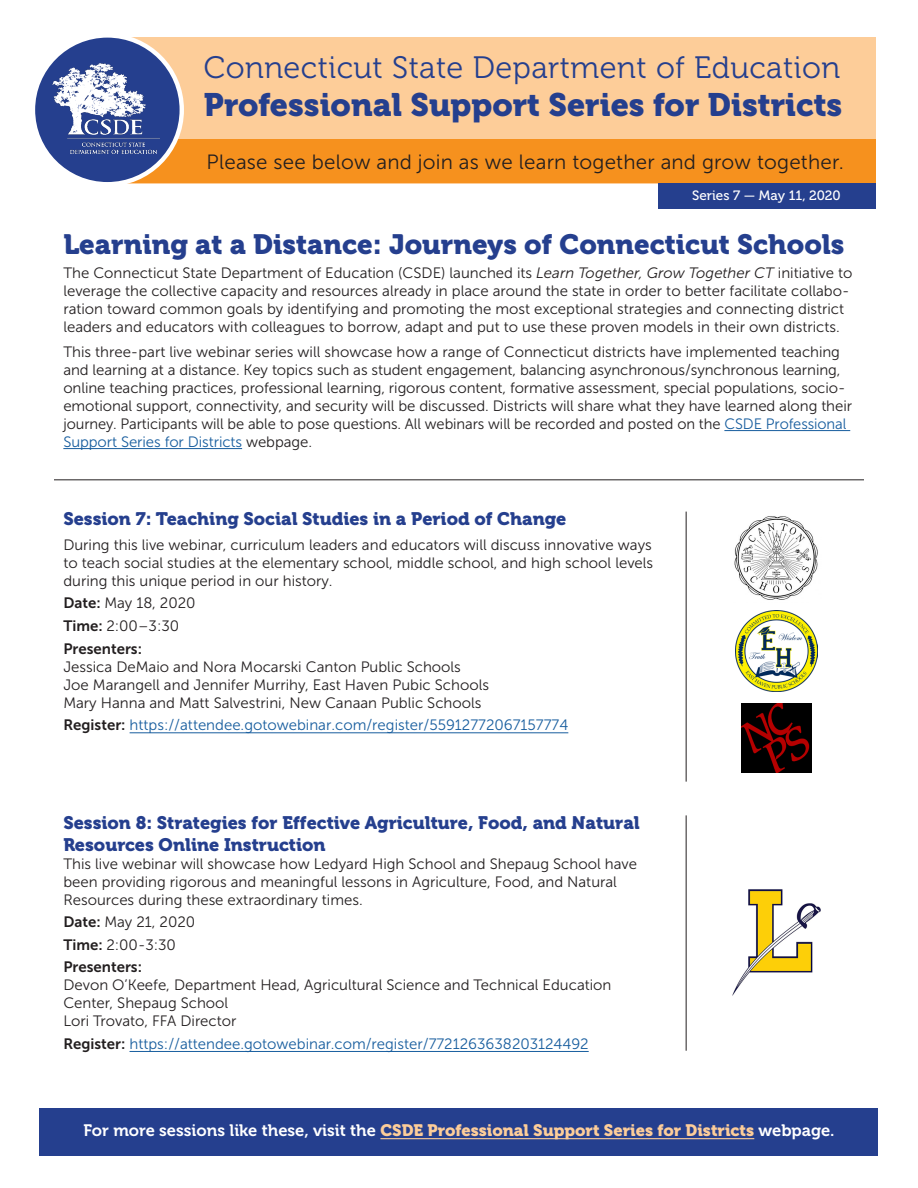
<style>
.page{position:relative;width:918px;height:1188px;background:#fff}
.page>*{position:absolute;margin:0;border:0;box-sizing:border-box;transform-origin:0 0}
.t1{font:32.25px "Museo 900";color:#253f8e}
.t2{font:30.9px "Museo 300";letter-spacing:.015em;color:#253f8e}
.t3{font:27.75px "Museo 900";color:#253f8e}
.t4{font:20.55px "Museo Sans 300";letter-spacing:.01em;color:#231f20}
.t5{font:18px/21.6px "Museo 900";color:#253f8e}
.t6{font:16.5px "Museo 700";color:#fff}
.t7{font:15px/18px "Museo Sans 300";color:#231f20}
.t8{font:15px "Museo Sans 300";color:#175d9e}
.t9{font:15px/22.6px "Museo Sans 700";color:#231f20}
.t10{font:13.5px "Museo 500";color:#fff}
.s1{font-style:italic}
.s2{color:#175d9e}
.s3{font-family:"Museo Sans 300"}
.s4{font-family:"Museo Sans 700";color:#231f20}
.s5{font-family:"Museo 900";color:#fdcd99}
</style>
<div class="page">
<div style="left:40px;top:1108px;width:838px;height:47px;background:#253f8e"></div>
<div style="left:100px;top:37px;width:775px;height:146px;background:#fdcd99"></div>
<div style="left:100px;top:139px;width:775px;height:44px;background:#f6911e"></div>
<div style="left:33px;top:35px;width:149px;height:149px;background:#253f8e;border-radius:50%"></div>
<div style="left:31px;top:33px;width:153px;height:153px;border:4px solid #fff;border-radius:50%"></div>
<hr style="left:686px;top:815px;width:1px;height:236px;background:#231f20">
<hr style="left:686px;top:512px;width:1px;height:270px;background:#231f20">
<hr style="left:54px;top:479px;width:810px;height:1px;background:#231f20">
<div style="left:658px;top:183px;width:217px;height:25px;background:#253f8e"></div>
<img style="left:52px;top:63px;width:107px;height:90px">
<hr style="left:724px;top:430px;width:126px;height:1px;background:#175d9e">
<hr style="left:63px;top:448px;width:179px;height:1px;background:#175d9e">
<img style="left:734px;top:516px;width:84px;height:84px">
<img style="left:736px;top:611px;width:81px;height:81px">
<img style="left:742px;top:704px;width:69px;height:69px">
<img style="left:732px;top:889px;width:89px;height:107px">
<hr style="left:380px;top:1138px;width:374px;height:1px;background:#fdcd99">
<hr style="left:130px;top:732px;width:438px;height:1px;background:#175d9e">
<hr style="left:130px;top:1051px;width:459px;height:1px;background:#175d9e">
<p class="t2" style="left:204px;top:51px;width:638px">Connecticut State Department of Education</p>
<p class="t1" style="left:204px;top:87px;width:640px">Professional Support Series for Districts</p>
<p class="t4" style="left:207px;top:151px;width:639px">Please see below and join as we learn together and grow together.</p>
<p class="t10" style="left:692px;top:188px;width:150px">Series 7 — May 11, 2020</p>
<p class="t3" style="left:63px;top:228px;width:783px">Learning at a Distance: Journeys of Connecticut Schools</p>
<p class="t7" style="left:63px;top:264px;width:791px">The Connecticut State Department of Education (CSDE) launched its <span class="s1">Learn Together, Grow Together CT</span> initiative to leverage the collective capacity and resources already in place around the state in order to better facilitate collabo&shy;ration toward common goals by identifying and promoting the most exceptional strategies and connecting district leaders and educators with colleagues to borrow, adapt and put to use these proven models in their own districts.</p>
<p class="t7" style="left:63px;top:343px;width:790px">This three-part live webinar series will showcase how a range of Connecticut districts have implemented teaching and learning at a distance. Key topics such as student engagement, balancing asynchronous/synchronous learning, online teaching practices, professional learning, rigorous content, formative assessment, special populations, socio&shy;emotional support, connectivity, and security will be discussed. Districts will share what they have learned along their journey. Participants will be able to pose questions. All webinars will be recorded and posted on the <span class="s2">CSDE Professional Support Series for Districts</span> webpage.</p>
<p class="t5" style="left:63px;top:508px;width:505px">Session 7: Teaching Social Studies in a Period of Change</p>
<p class="t7" style="left:63px;top:536px;width:591px;text-align:justify">During this live webinar, curriculum leaders and educators will discuss innovative ways to teach social studies at the elementary school, middle school, and high school levels during this unique period in our history.</p>
<p class="t9" style="left:63px;top:592px;width:134px">Date: <span class="s3">May 18, 2020<br></span>Time: <span class="s3">2:00–3:30<br></span>Presenters:</p>
<p class="t7" style="left:63px;top:658px;width:427px">Jessica DeMaio and Nora Mocarski Canton Public Schools<br>Joe Marangell and Jennifer Murrihy, East Haven Pubic Schools<br>Mary Hanna and Matt Salvestrini, New Canaan Public Schools</p>
<p class="t8" style="left:63px;top:717px;width:506px"><span class="s4">Register:</span> https://attendee.gotowebinar.com/register/55912772067157774</p>
<p class="t5" style="left:63px;top:812px;width:578px">Session 8: Strategies for Effective Agriculture, Food, and Natural<br>Resources Online Instruction</p>
<p class="t7" style="left:63px;top:854px;width:575px">This live webinar will showcase how Ledyard High School and Shepaug School have been providing rigorous and meaningful lessons in Agriculture, Food, and Natural<br>Resources during these extraordinary times.</p>
<p class="t9" style="left:63px;top:911px;width:133px">Date: <span class="s3">May 21, 2020<br></span>Time: <span class="s3">2:00-3:30<br></span>Presenters:</p>
<p class="t7" style="left:63px;top:976px;width:550px">Devon O’Keefe, Department Head, Agricultural Science and Technical Education<br>Center, Shepaug School<br>Lori Trovato, FFA Director</p>
<p class="t8" style="left:63px;top:1036px;width:527px"><span class="s4">Register:</span> https://attendee.gotowebinar.com/register/7721263638203124492</p>
<p class="t6" style="left:83px;top:1122px;width:753px">For more sessions like these, visit the <span class="s5">CSDE Professional Support Series for Districts</span> webpage.</p>
</div>
